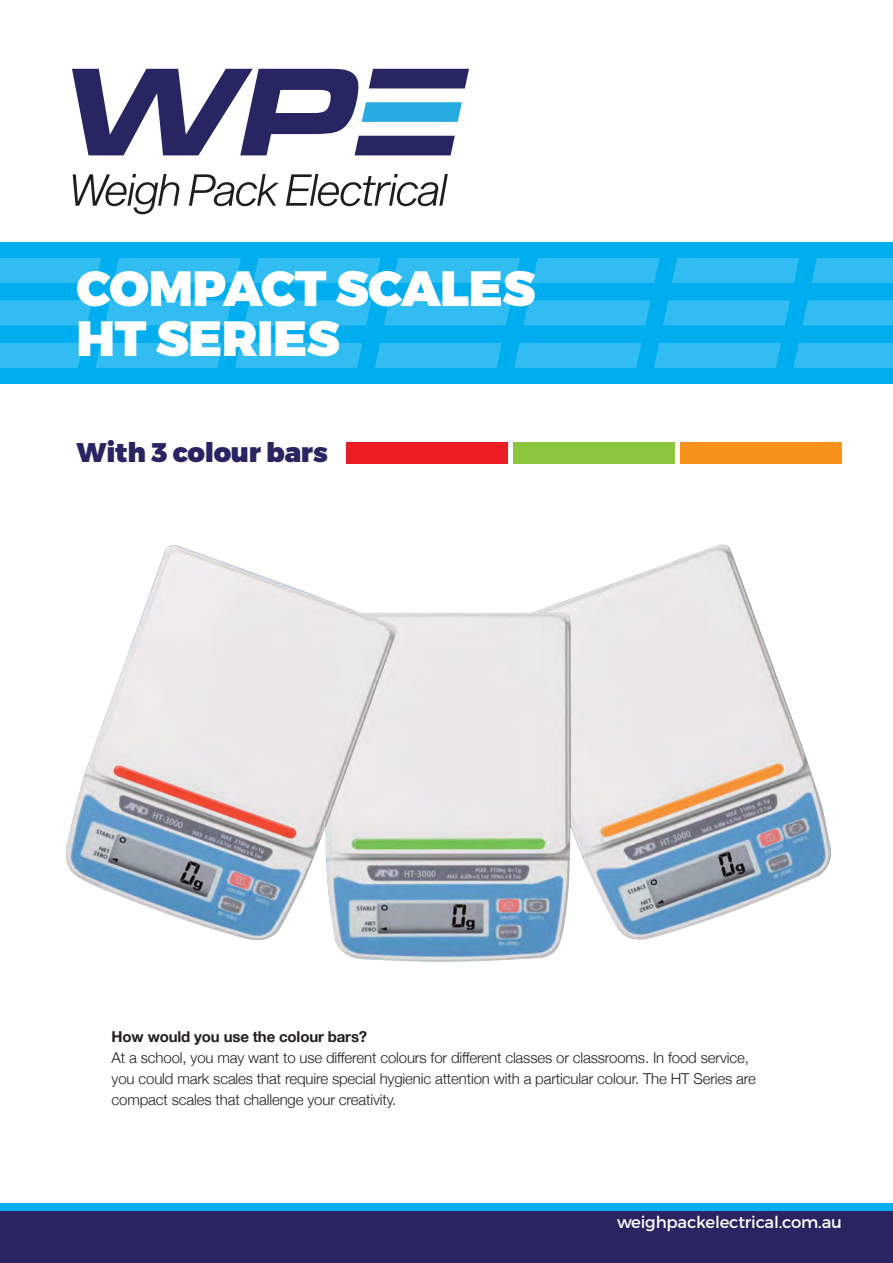
<style>
.page{position:relative;width:893px;height:1263px;background:#fff}
.page>*{position:absolute;margin:0;border:0;box-sizing:border-box;transform-origin:0 0}
.t1{font:900 49.5px "Montserrat";letter-spacing:-.01em;color:#fff}
.t2{font:900 27px "Montserrat";letter-spacing:-.01em;color:#282562}
.t3{font:16.5px "Montserrat";letter-spacing:-.01em;color:#fff}
.t4{font:300 15px/21px "Helvetica Neue";letter-spacing:-.01em;color:#231f20}
.t5{font:700 15px "Helvetica Neue";letter-spacing:-.01em;color:#231f20}
</style>
<div class="page">
<div style="left:0;top:242px;width:893px;height:142px;background:#00aeef"></div>
<svg style="left:73px;top:174px;width:107px;height:40px"></svg>
<svg style="left:189px;top:174px;width:90px;height:32px"></svg>
<svg style="left:286px;top:174px;width:162px;height:32px"></svg>
<svg style="left:72px;top:69px;width:397px;height:86px"></svg>
<div style="left:0;top:1203px;width:893px;height:9px;background:#00aeef"></div>
<div style="left:0;top:1212px;width:893px;height:51px;background:#282562"></div>
<div style="left:812px;top:258px;width:81px;height:25px;background:#32bdf2"></div>
<div style="left:793px;top:343px;width:100px;height:25px;background:#32bdf2"></div>
<svg style="left:802px;top:300px;width:91px;height:25px;background:#2fbcf1"></svg>
<div style="left:253px;top:258px;width:127px;height:25px;background:#32bdf2"></div>
<div style="left:235px;top:343px;width:127px;height:25px;background:#32bdf2"></div>
<svg style="left:244px;top:300px;width:127px;height:25px;background:#2fbcf1"></svg>
<div style="left:532px;top:258px;width:128px;height:25px;background:#32bdf2"></div>
<div style="left:514px;top:343px;width:127px;height:25px;background:#32bdf2"></div>
<svg style="left:523px;top:300px;width:128px;height:25px;background:#2ebcf1"></svg>
<div style="left:0;top:258px;width:101px;height:25px;background:#32bdf2"></div>
<div style="left:0;top:343px;width:83px;height:25px;background:#32bdf2"></div>
<div style="left:0;top:300px;width:92px;height:25px;background:#32bdf2"></div>
<div style="left:672px;top:258px;width:127px;height:25px;background:#32bdf2"></div>
<div style="left:654px;top:343px;width:127px;height:25px;background:#32bdf2"></div>
<svg style="left:663px;top:300px;width:127px;height:25px;background:#2fbcf1"></svg>
<div style="left:114px;top:258px;width:127px;height:25px;background:#32bdf2"></div>
<div style="left:96px;top:343px;width:127px;height:25px;background:#32bdf2"></div>
<svg style="left:105px;top:300px;width:127px;height:25px;background:#2fbcf1"></svg>
<div style="left:393px;top:258px;width:127px;height:25px;background:#32bdf2"></div>
<div style="left:375px;top:343px;width:127px;height:25px;background:#32bdf2"></div>
<svg style="left:384px;top:300px;width:127px;height:25px;background:#2fbcf1"></svg>
<img style="left:65px;top:544px;width:766px;height:418px">
<div style="left:347px;top:443px;width:161px;height:21px;background:#ee1d23"></div>
<div style="left:513px;top:443px;width:162px;height:21px;background:#8bc63e"></div>
<div style="left:680px;top:443px;width:162px;height:21px;background:#f7931d"></div>
<p class="t1" style="left:77px;top:258px;width:460px">COMPACT SCALES</p>
<p class="t1" style="left:77px;top:307px;width:265px">HT SERIES</p>
<p class="t2" style="left:77px;top:435px;width:253px">With 3 colour bars</p>
<p class="t5" style="left:112px;top:1025px;width:257px">How would you use the colour bars?</p>
<p class="t4" style="left:112px;top:1046px;width:646px">At a school, you may want to use different colours for different classes or classrooms. In food service, you could mark scales that require special hygienic attention with a particular colour. The HT Series are compact scales that challenge your creativity.</p>
<p class="t3" style="left:617px;top:1212px;width:226px">weighpackelectrical.com.au</p>
</div>
